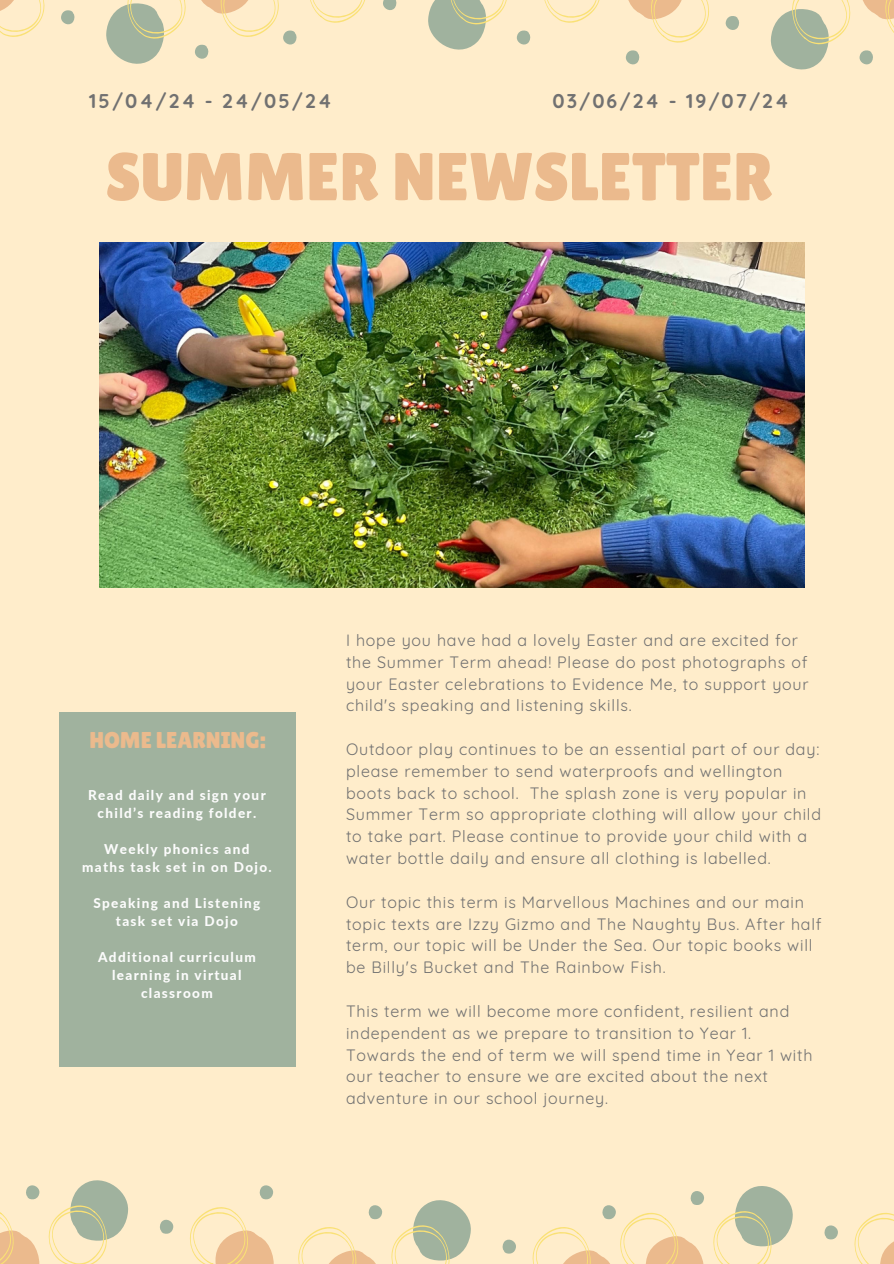
<style>
.page{position:relative;width:894px;height:1264px;background:#fff}
.page>*{position:absolute;margin:0;border:0;box-sizing:border-box;transform-origin:0 0}
.t1{font:67.5px "Lilita One";color:#ebba8d}
.t2{font:22.8px "Lilita One";color:#ebba8d}
.t3{font:700 19.8px "Quicksand";letter-spacing:.1em;color:#717171}
.t4{font:16.05px/21.8px "Quicksand";letter-spacing:.05em;color:#717171}
.t5{font:800 13.5px/18px "Lato";letter-spacing:.1em;color:#fcfcfc;text-align:center}
</style>
<div class="page">
<div style="left:0;top:0;width:893px;height:1263px;background:#ffedcb"></div>
<img style="left:100px;top:242px;width:704px;height:345px">
<div style="left:59px;top:711px;width:236px;height:355px;background:#a0b29e"></div>
<svg style="left:0;top:0;width:45px;height:37px"></svg>
<svg style="left:61px;top:10px;width:14px;height:15px"></svg>
<svg style="left:106px;top:0;width:80px;height:64px"></svg>
<svg style="left:195px;top:0;width:170px;height:59px"></svg>
<svg style="left:383px;top:0;width:14px;height:10px"></svg>
<svg style="left:428px;top:0;width:172px;height:49px"></svg>
<svg style="left:625px;top:50px;width:15px;height:15px"></svg>
<svg style="left:628px;top:0;width:81px;height:43px"></svg>
<svg style="left:725px;top:16px;width:14px;height:14px"></svg>
<svg style="left:859px;top:50px;width:14px;height:15px"></svg>
<svg style="left:770px;top:0;width:80px;height:69px"></svg>
<svg style="left:863px;top:0;width:30px;height:32px"></svg>
<svg style="left:854px;top:1212px;width:39px;height:51px"></svg>
<svg style="left:824px;top:1225px;width:14px;height:14px"></svg>
<svg style="left:532px;top:1186px;width:261px;height:77px"></svg>
<svg style="left:502px;top:1239px;width:14px;height:14px"></svg>
<svg style="left:368px;top:1205px;width:14px;height:14px"></svg>
<svg style="left:391px;top:1200px;width:80px;height:63px"></svg>
<svg style="left:298px;top:1227px;width:77px;height:36px"></svg>
<svg style="left:259px;top:1185px;width:14px;height:14px"></svg>
<svg style="left:190px;top:1207px;width:84px;height:56px"></svg>
<svg style="left:160px;top:1219px;width:13px;height:15px"></svg>
<svg style="left:0;top:1180px;width:128px;height:83px"></svg>
<p class="t3" style="left:89px;top:88px;width:244px">15/04/24 - 24/05/24</p>
<p class="t3" style="left:552px;top:88px;width:238px">03/06/24 - 19/07/24</p>
<p class="t1" style="left:105px;top:138px;width:669px">SUMMER NEWSLETTER</p>
<p class="t2" style="left:89px;top:727px;width:178px">HOME LEARNING:</p>
<p class="t5" style="left:88px;top:785px;width:179px">Read daily and sign your child’s reading folder.</p>
<p class="t5" style="left:82px;top:839px;width:191px">Weekly phonics and maths task set in on Dojo.</p>
<p class="t5" style="left:93px;top:893px;width:168px">Speaking and Listening task set via Dojo</p>
<h4 class="t5" style="left:98px;top:947px;width:159px">Additional curriculum learning in virtual classroom</h4>
<p class="t4" style="left:346px;top:629px;width:464px">I hope you have had a lovely Easter and are excited for the Summer Term ahead! Please do post photographs of your Easter celebrations to Evidence Me, to support your child's speaking and listening skills.</p>
<h3 class="t4" style="left:346px;top:738px;width:476px">Outdoor play continues to be an essential part of our day: please remember to send waterproofs and wellington boots back to school. The splash zone is very popular in Summer Term so appropriate clothing will allow your child to take part. Please continue to provide your child with a water bottle daily and ensure all clothing is labelled.</h3>
<h1 class="t4" style="left:346px;top:890px;width:477px">Our topic this term is Marvellous Machines and our main topic texts are Izzy Gizmo and The Naughty Bus. After half term, our topic will be Under the Sea. Our topic books will be Billy's Bucket and The Rainbow Fish.</h1>
<h2 class="t4" style="left:346px;top:1000px;width:467px">This term we will become more confident, resilient and independent as we prepare to transition to Year 1.<br>Towards the end of term we will spend time in Year 1 with our teacher to ensure we are excited about the next adventure in our school journey.</h2>
</div>
